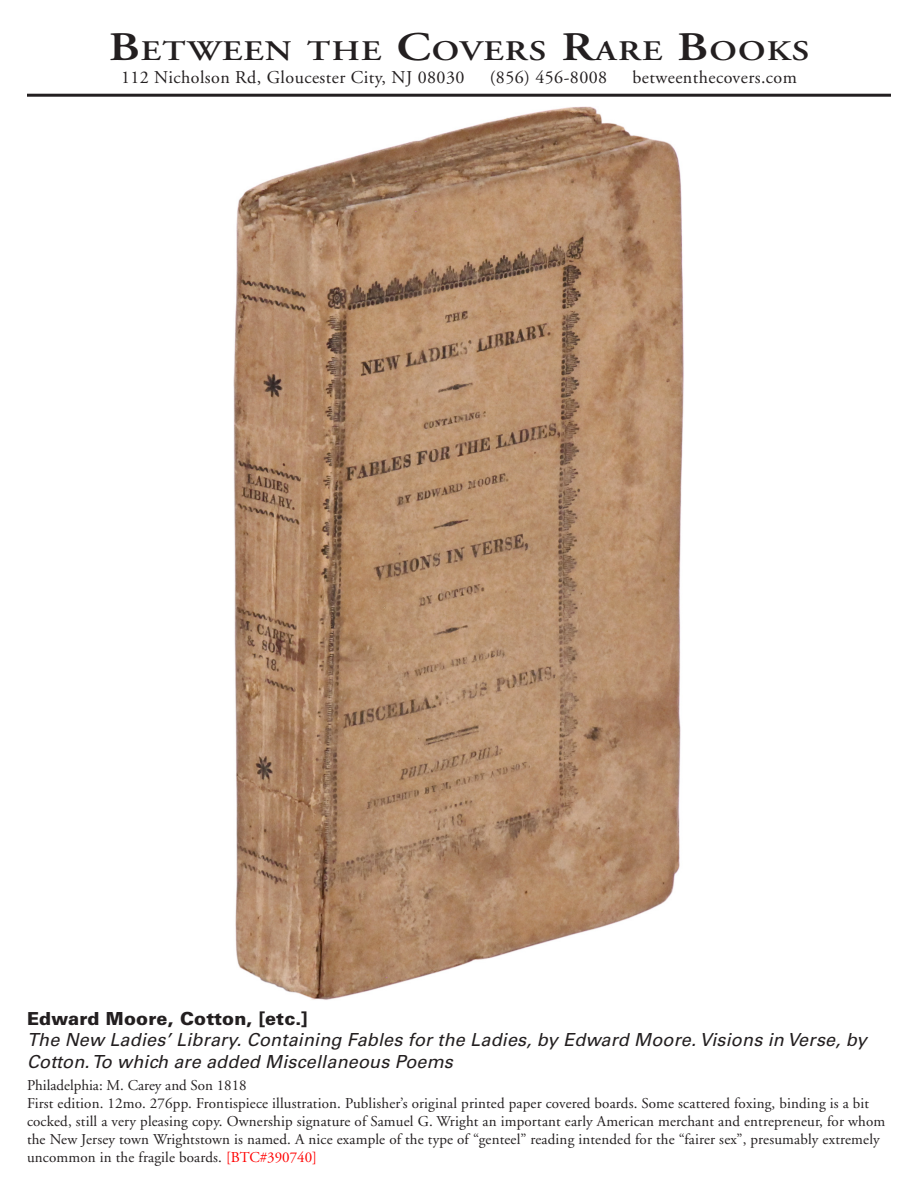
<style>
.page{position:relative;width:918px;height:1188px;background:#fff}
.page>*{position:absolute;margin:0;border:0;box-sizing:border-box;transform-origin:0 0}
.t1{font:600 28.35px "Adobe Garamond";letter-spacing:.035em;color:#231f20;scale:1.22 1}
.t2{font:italic 18px/21.6px "Univers";letter-spacing:.01em;color:#231f20}
.t3{font:18px "Adobe Garamond";letter-spacing:.025em;color:#231f20}
.t4{font:900 18px "Univers";letter-spacing:.01em;color:#231f20}
.t5{font:15px/18px "Adobe Garamond";letter-spacing:.01em;color:#231f20}
.s1{font-size:40.5px}
.s2{color:#f00}
</style>
<div class="page">
<hr style="left:27px;top:94px;width:864px;height:3px;background:#231f20">
<img style="left:233px;top:107px;width:451px;height:893px">
<h1 class="t1" style="left:109px;top:35px;width:576px"><span class="s1">B</span>ETWEEN THE <span class="s1">C</span>OVERS <span class="s1">R</span>ARE <span class="s1">B</span>OOKS</h1>
<p class="t3" style="left:121px;top:67px;width:345px">112 Nicholson Rd, Gloucester City, NJ 08030</p>
<p class="t3" style="left:490px;top:67px;width:119px">(856) 456-8008</p>
<p class="t3" style="left:633px;top:67px;width:166px">betweenthecovers.com</p>
<p class="t4" style="left:27px;top:1007px;width:282px">Edward Moore, Cotton, [etc.]</p>
<p class="t2" style="left:27px;top:1029px;width:841px">The New Ladies’ Library. Containing Fables for the Ladies, by Edward Moore. Visions in Verse, by<br>Cotton. To which are added Miscellaneous Poems</p>
<p class="t5" style="left:27px;top:1076px;width:860px">Philadelphia: M. Carey and Son 1818<br>First edition. 12mo. 276pp. Frontispiece illustration. Publisher’s original printed paper covered boards. Some scattered foxing, binding is a bit cocked, still a very pleasing copy. Ownership signature of Samuel G. Wright an important early American merchant and entrepreneur, for whom the New Jersey town Wrightstown is named. A nice example of the type of “genteel” reading intended for the “fairer sex”, presumably extremely uncommon in the fragile boards. <span class="s2">[BTC#390740]</span></p>
</div>
